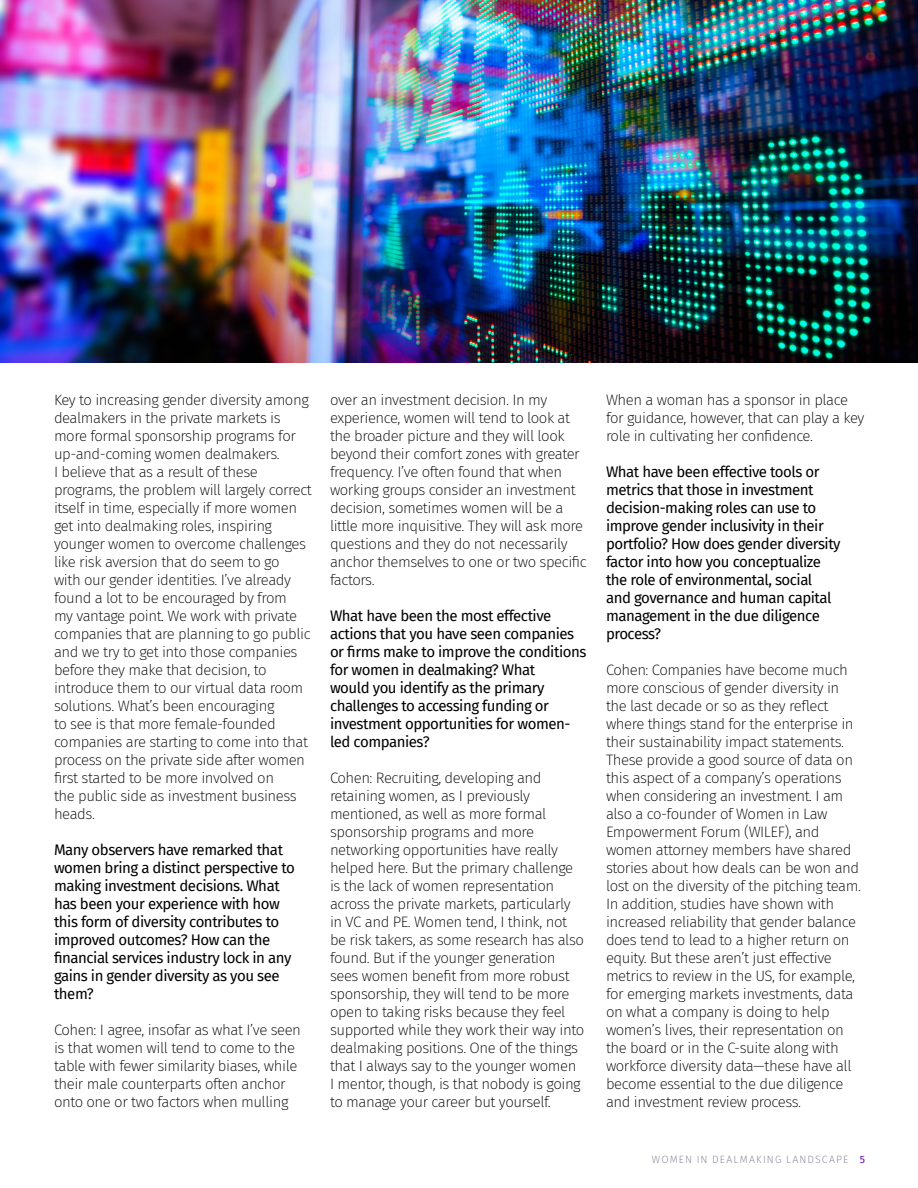
<style>
.page{position:relative;width:918px;height:1188px;background:#fff}
.page>*{position:absolute;margin:0;border:0;box-sizing:border-box;transform-origin:0 0}
.t1{font:200 15px/18px "Fira Sans";letter-spacing:-.03em;color:#000}
.t2{font:15px/18px "Fira Sans";letter-spacing:-.03em;color:#000}
.t3{font:200 10.5px "Fira Sans";letter-spacing:.105em;color:#78738c}
.s1{font-weight:400;color:#640cb6}
</style>
<div class="page">
<img style="left:0;top:0;width:918px;height:363px">
<p class="t1" style="left:54px;top:391px;width:259px">Key to increasing gender diversity among dealmakers in the private markets is more formal sponsorship programs for up-and-coming women dealmakers.<br>I believe that as a result of these programs, the problem will largely correct itself in time, especially if more women get into dealmaking roles, inspiring younger women to overcome challenges like risk aversion that do seem to go<br>with our gender identities. I’ve already found a lot to be encouraged by from<br>my vantage point. We work with private companies that are planning to go public and we try to get into those companies before they make that decision, to introduce them to our virtual data room solutions. What’s been encouraging<br>to see is that more female-founded companies are starting to come into that process on the private side after women first started to be more involved on<br>the public side as investment business heads.</p>
<p class="t2" style="left:54px;top:840px;width:242px">Many observers have remarked that women bring a distinct perspective to making investment decisions. What has been your experience with how this form of diversity contributes to improved outcomes? How can the financial services industry lock in any gains in gender diversity as you see them?</p>
<p class="t1" style="left:54px;top:1021px;width:249px">Cohen: I agree, insofar as what I’ve seen is that women will tend to come to the table with fewer similarity biases, while their male counterparts often anchor onto one or two factors when mulling</p>
<p class="t1" style="left:330px;top:391px;width:258px">over an investment decision. In my experience, women will tend to look at the broader picture and they will look beyond their comfort zones with greater frequency. I’ve often found that when working groups consider an investment decision, sometimes women will be a little more inquisitive. They will ask more questions and they do not necessarily anchor themselves to one or two specific factors.</p>
<p class="t2" style="left:330px;top:606px;width:258px">What have been the most effective actions that you have seen companies or firms make to improve the conditions for women in dealmaking? What<br>would you identify as the primary challenges to accessing funding or investment opportunities for women&shy;led companies?</p>
<p class="t1" style="left:330px;top:769px;width:256px">Cohen: Recruiting, developing and retaining women, as I previously mentioned, as well as more formal sponsorship programs and more networking opportunities have really helped here. But the primary challenge is the lack of women representation across the private markets, particularly in VC and PE. Women tend, I think, not be risk takers, as some research has also found. But if the younger generation sees women benefit from more robust sponsorship, they will tend to be more open to taking risks because they feel supported while they work their way into dealmaking positions. One of the things that I always say to the younger women I mentor, though, is that nobody is going to manage your career but yourself.</p>
<p class="t1" style="left:606px;top:391px;width:260px">When a woman has a sponsor in place for guidance, however, that can play a key role in cultivating her confidence.</p>
<p class="t2" style="left:606px;top:462px;width:236px">What have been effective tools or metrics that those in investment decision-making roles can use to improve gender inclusivity in their portfolio? How does gender diversity factor into how you conceptualize the role of environmental, social and governance and human capital management in the due diligence process?</p>
<p class="t1" style="left:606px;top:661px;width:256px">Cohen: Companies have become much more conscious of gender diversity in the last decade or so as they reflect where things stand for the enterprise in their sustainability impact statements.<br>These provide a good source of data on this aspect of a company’s operations when considering an investment. I am also a co-founder of Women in Law Empowerment Forum (WILEF), and women attorney members have shared stories about how deals can be won and lost on the diversity of the pitching team.<br>In addition, studies have shown with increased reliability that gender balance does tend to lead to a higher return on equity. But these aren’t just effective metrics to review in the US, for example, for emerging markets investments, data on what a company is doing to help women’s lives, their representation on the board or in the C-suite along with workforce diversity data—these have all become essential to the due diligence and investment review process.</p>
<p class="t3" style="left:652px;top:1152px;width:215px">WOMEN IN DEALMAKING LANDSCAPE <span class="s1">5</span></p>
</div>
